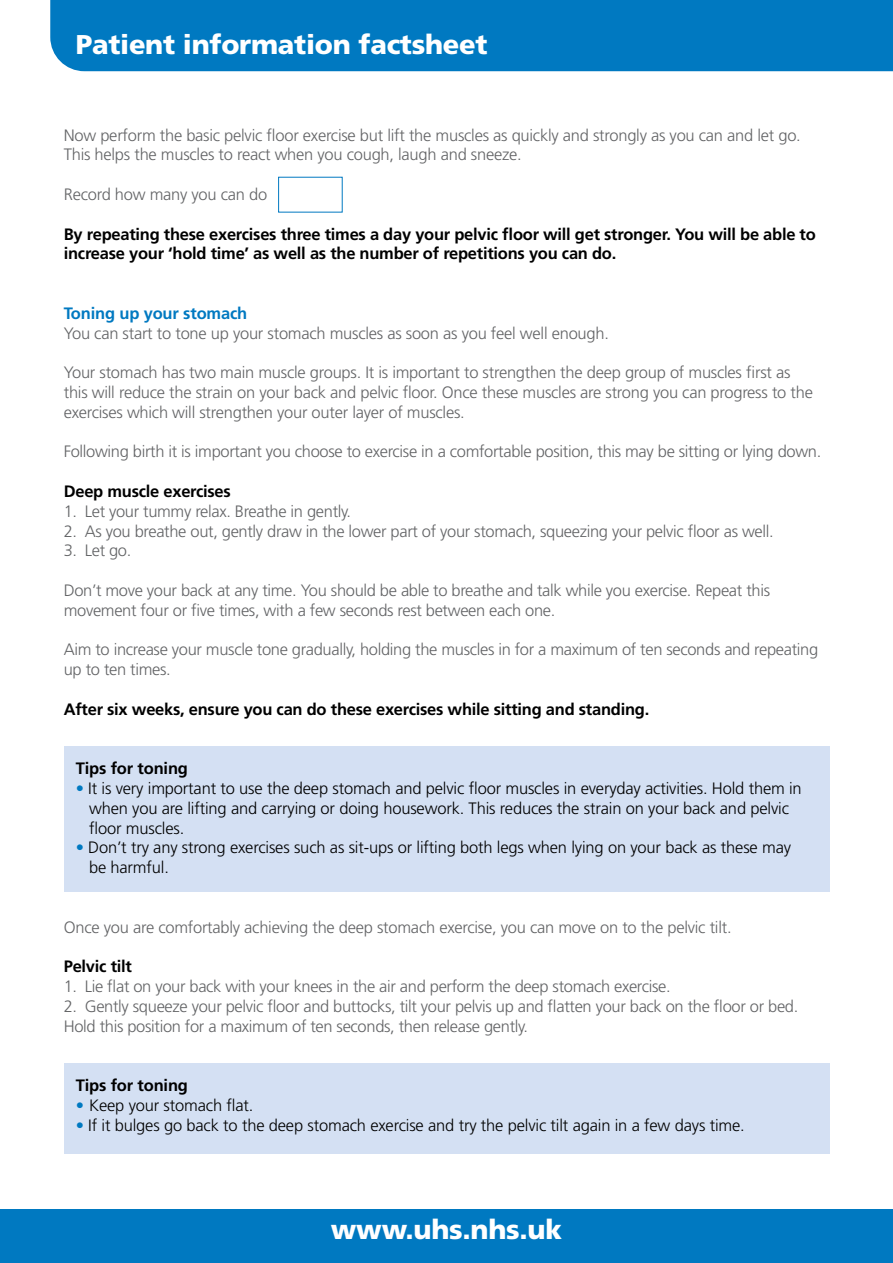
<style>
.page{position:relative;width:893px;height:1263px;background:#fff}
.page>*{position:absolute;margin:0;border:0;box-sizing:border-box;transform-origin:0 0}
.t1{font:900 27.15px "Frutiger";letter-spacing:-.01em;color:#fff}
.t2{font:300 16.5px/19.8px "Frutiger";letter-spacing:-.02em;color:#636466}
.t3{font:300 16.5px/19.8px "Frutiger";letter-spacing:-.01em;color:#000}
.t4{font:700 16.5px/19.8px "Frutiger";letter-spacing:-.015em;color:#000}
.t5{font:700 16.5px "Frutiger";letter-spacing:-.01em;color:#0079c1}
.s1{color:#0079c1}
</style>
<div class="page">
<div style="left:65px;top:746px;width:765px;height:145px;background:#d4e0f3"></div>
<div style="left:65px;top:1063px;width:765px;height:90px;background:#d4e0f3"></div>
<div style="left:50px;top:0;width:843px;height:71px;background:#0079c1"></div>
<div style="left:0;top:1209px;width:893px;height:54px;background:#0079c1"></div>
<h1 class="t1" style="left:76px;top:28px;width:413px">Patient information factsheet</h1>
<p class="t2" style="left:64px;top:125px;width:739px">Now perform the basic pelvic floor exercise but lift the muscles as quickly and strongly as you can and let go.<br>This helps the muscles to react when you cough, laugh and sneeze.</p>
<p class="t2" style="left:64px;top:184px;width:205px">Record how many you can do</p>
<p class="t4" style="left:64px;top:224px;width:754px">By repeating these exercises three times a day your pelvic floor will get stronger. You will be able to increase your ‘hold time’ as well as the number of repetitions you can do.</p>
<p class="t5" style="left:64px;top:303px;width:185px">Toning up your stomach</p>
<p class="t2" style="left:64px;top:323px;width:547px">You can start to tone up your stomach muscles as soon as you feel well enough.</p>
<p class="t2" style="left:64px;top:362px;width:751px">Your stomach has two main muscle groups. It is important to strengthen the deep group of muscles first as this will reduce the strain on your back and pelvic floor. Once these muscles are strong you can progress to the exercises which will strengthen your outer layer of muscles.</p>
<p class="t2" style="left:64px;top:442px;width:759px">Following birth it is important you choose to exercise in a comfortable position, this may be sitting or lying down.</p>
<p class="t4" style="left:64px;top:481px;width:169px">Deep muscle exercises</p>
<p class="t2" style="left:64px;top:501px;width:289px">1. Let your tummy relax. Breathe in gently.</p>
<p class="t2" style="left:64px;top:521px;width:711px">2. As you breathe out, gently draw in the lower part of your stomach, squeezing your pelvic floor as well.</p>
<p class="t2" style="left:64px;top:541px;width:69px">3. Let go.</p>
<p class="t2" style="left:64px;top:580px;width:708px">Don’t move your back at any time. You should be able to breathe and talk while you exercise. Repeat this movement four or five times, with a few seconds rest between each one.</p>
<p class="t2" style="left:64px;top:640px;width:756px">Aim to increase your muscle tone gradually, holding the muscles in for a maximum of ten seconds and repeating up to ten times.</p>
<p class="t4" style="left:64px;top:699px;width:587px">After six weeks, ensure you can do these exercises while sitting and standing.</p>
<p class="t4" style="left:76px;top:758px;width:114px">Tips for toning</p>
<p class="t3" style="left:89px;top:778px;width:714px;text-indent:-13px"><span class="s1">•</span> It is very important to use the deep stomach and pelvic floor muscles in everyday activities. Hold them in when you are lifting and carrying or doing housework. This reduces the strain on your back and pelvic floor muscles.</p>
<p class="t3" style="left:89px;top:838px;width:703px;text-indent:-13px"><span class="s1">•</span> Don’t try any strong exercises such as sit-ups or lifting both legs when lying on your back as these may be harmful.</p>
<p class="t2" style="left:64px;top:917px;width:669px">Once you are comfortably achieving the deep stomach exercise, you can move on to the pelvic tilt.</p>
<p class="t4" style="left:64px;top:956px;width:70px">Pelvic tilt</p>
<p class="t2" style="left:64px;top:976px;width:608px">1. Lie flat on your back with your knees in the air and perform the deep stomach exercise.</p>
<p class="t2" style="left:64px;top:996px;width:736px">2. Gently squeeze your pelvic floor and buttocks, tilt your pelvis up and flatten your back on the floor or bed.<br>Hold this position for a maximum of ten seconds, then release gently.</p>
<p class="t4" style="left:76px;top:1075px;width:114px">Tips for toning</p>
<p class="t3" style="left:76px;top:1095px;width:179px"><span class="s1">•</span> Keep your stomach flat.</p>
<p class="t3" style="left:76px;top:1115px;width:670px"><span class="s1">•</span> If it bulges go back to the deep stomach exercise and try the pelvic tilt again in a few days time.</p>
<h1 class="t1" style="left:331px;top:1213px;width:233px">www.uhs.nhs.uk</h1>
</div>
